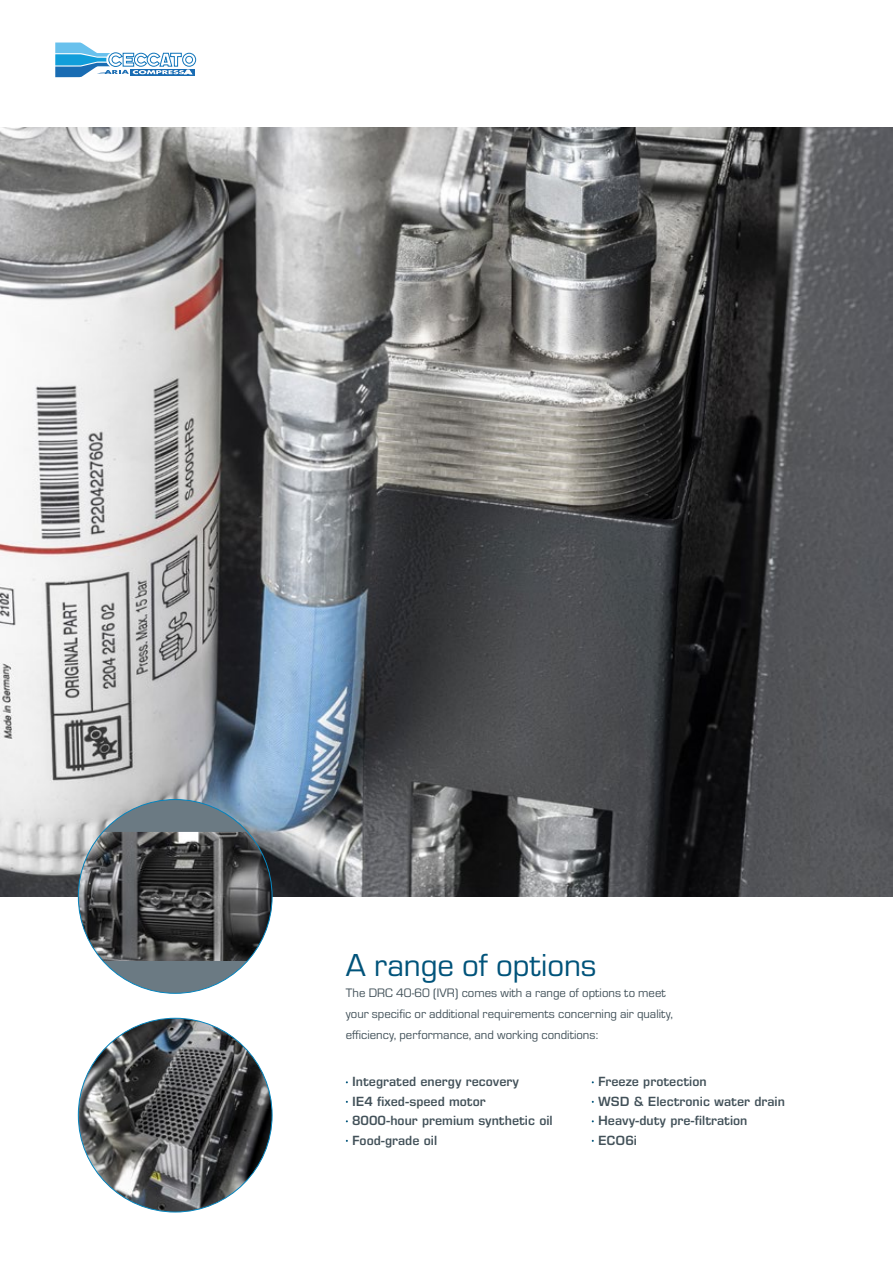
<style>
.page{position:relative;width:893px;height:1263px;background:#fff}
.page>*{position:absolute;margin:0;border:0;box-sizing:border-box;transform-origin:0 0}
.t1{font:33px "Eurostile";color:#00537a}
.t2{font:600 12.75px/19.5px "Eurostile LT Pro";color:#425159}
.t3{font:12.75px/21px "Eurostile";color:#425159}
</style>
<div class="page">
<img style="left:0;top:128px;width:893px;height:768px">
<div style="left:78px;top:799px;width:194px;height:194px;background:#6b7a83;border-radius:50%"></div>
<img style="left:78px;top:832px;width:194px;height:129px">
<img style="left:78px;top:1018px;width:194px;height:194px;border-radius:97px">
<svg style="left:55px;top:43px;width:142px;height:34px"></svg>
<h1 class="t1" style="left:346px;top:943px;width:252px">A range of options</h1>
<p class="t3" style="left:346px;top:982px;width:329px">The DRC 40-60 (IVR) comes with a range of options to meet your specific or additional requirements concerning air quality, efficiency, performance, and working conditions:</p>
<p class="t2" style="left:352px;top:1072px;width:202px">Integrated energy recovery<br>IE4 fixed-speed motor<br>8000-hour premium synthetic oil<br>Food-grade oil</p>
<p class="t2" style="left:598px;top:1072px;width:188px">Freeze protection<br>WSD &amp; Electronic water drain<br>Heavy-duty pre-filtration<br>ECO6i</p>
</div>
